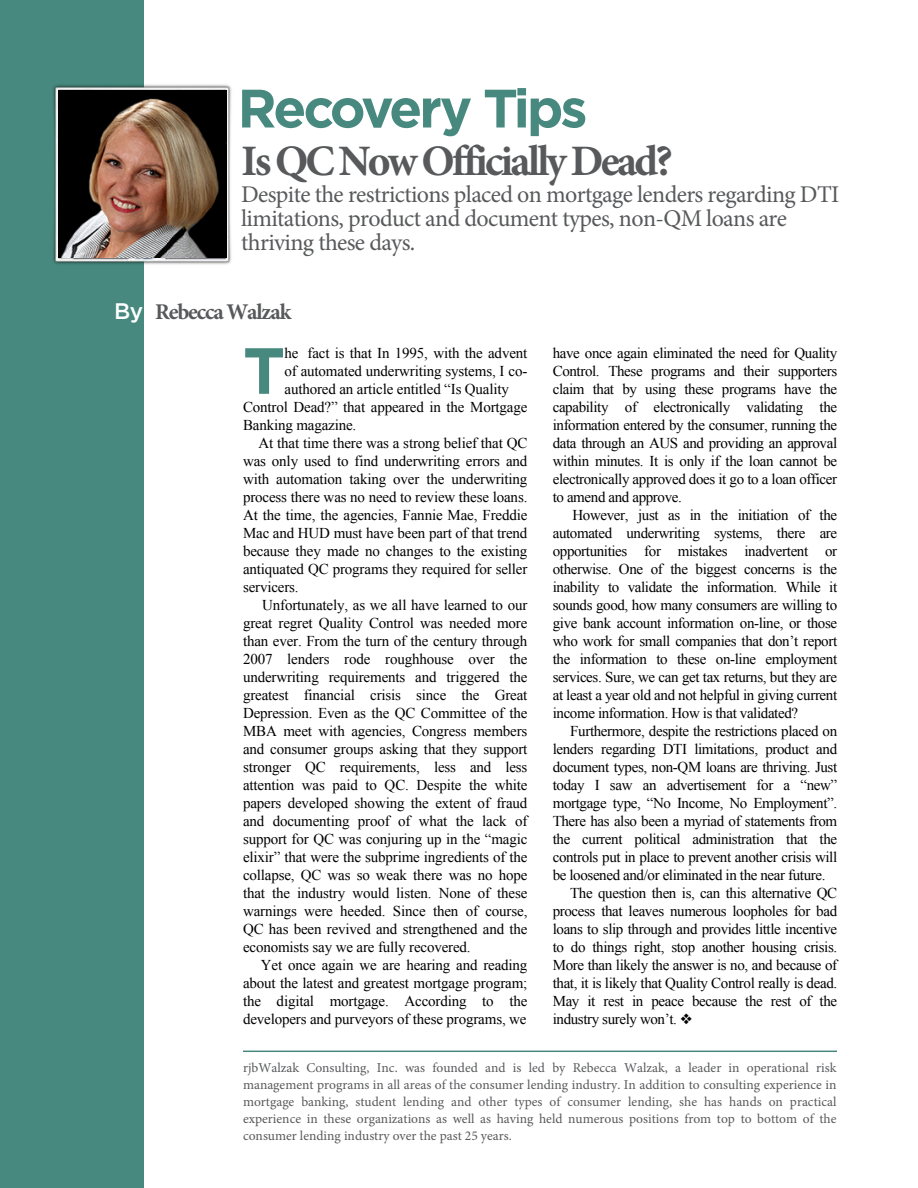
<style>
.page{position:relative;width:918px;height:1188px;background:#fff}
.page>*{position:absolute;margin:0;border:0;box-sizing:border-box;transform-origin:0 0}
.t1{font:700 65.1px "Gotham";color:#47897e}
.t2{font:700 54px "Gotham";letter-spacing:-.06em;color:#47897e}
.t3{font:700 43.5px "Minion Pro";letter-spacing:-.065em;color:#58595b}
.t4{font:24px/24px "Minion Pro";letter-spacing:-.025em;color:#58595b}
.t5{font:700 22.5px "Minion Pro";letter-spacing:-.055em;color:#58595b}
.t6{font:15px/18px "Times New Roman";letter-spacing:-.01em;color:#000;text-align:justify}
.t7{font:13.5px/16.8px "Minion Pro";color:#58595b;text-align:justify}
.s1{font-family:"Gotham";font-weight:500;color:#fff}
</style>
<div class="page">
<div style="left:0;top:0;width:144px;height:1188px;background:#47897e"></div>
<img style="left:53px;top:84px;width:179px;height:181px">
<hr style="left:243px;top:1051px;width:594px;height:1px;background:#47897e">
<img style="left:59px;top:91px;width:168px;height:167px">
<h2 class="t2" style="left:238px;top:73px;width:351px">Recovery Tips</h2>
<h3 class="t3" style="left:241px;top:131px;width:433px">Is QC Now Officially Dead?</h3>
<h3 class="t4" style="left:241px;top:182px;width:600px">Despite the restrictions placed on mortgage lenders regarding DTI limitations, product and document types, non-QM loans are thriving these days.</h3>
<h3 class="t5" style="left:114px;top:296px;width:178px"><span class="s1">By</span> Rebecca Walzak</h3>
<h1 class="t1" style="left:243px;top:328px;width:44px">T</h1>
<p class="t6" style="left:285px;top:344px;width:244px">he fact is that In 1995, with the advent</p>
<p class="t6" style="left:285px;top:362px;width:244px">of automated underwriting systems, I co-</p>
<p class="t6" style="left:285px;top:380px;width:226px">authored an article entitled “Is Quality</p>
<p class="t6" style="left:243px;top:398px;width:286px">Control Dead?” that appeared in the Mortgage</p>
<p class="t6" style="left:243px;top:416px;width:115px">Banking magazine.</p>
<p class="t6" style="left:259px;top:434px;width:270px">At that time there was a strong belief that QC</p>
<p class="t6" style="left:243px;top:452px;width:286px">was only used to find underwriting errors and</p>
<p class="t6" style="left:243px;top:470px;width:286px">with automation taking over the underwriting</p>
<p class="t6" style="left:243px;top:488px;width:286px">process there was no need to review these loans.</p>
<p class="t6" style="left:243px;top:506px;width:286px">At the time, the agencies, Fannie Mae, Freddie</p>
<p class="t6" style="left:243px;top:524px;width:286px">Mac and HUD must have been part of that trend</p>
<p class="t6" style="left:243px;top:542px;width:286px">because they made no changes to the existing</p>
<p class="t6" style="left:243px;top:560px;width:286px">antiquated QC programs they required for seller</p>
<p class="t6" style="left:243px;top:578px;width:57px">servicers.</p>
<p class="t6" style="left:262px;top:596px;width:267px">Unfortunately, as we all have learned to our</p>
<p class="t6" style="left:243px;top:614px;width:286px">great regret Quality Control was needed more</p>
<p class="t6" style="left:243px;top:632px;width:286px">than ever. From the turn of the century through</p>
<p class="t6" style="left:243px;top:650px;width:286px">2007 lenders rode roughhouse over the</p>
<p class="t6" style="left:243px;top:668px;width:286px">underwriting requirements and triggered the</p>
<p class="t6" style="left:243px;top:686px;width:286px">greatest financial crisis since the Great</p>
<p class="t6" style="left:243px;top:704px;width:286px">Depression. Even as the QC Committee of the</p>
<p class="t6" style="left:243px;top:722px;width:286px">MBA meet with agencies, Congress members</p>
<p class="t6" style="left:243px;top:740px;width:286px">and consumer groups asking that they support</p>
<p class="t6" style="left:243px;top:758px;width:286px">stronger QC requirements, less and less</p>
<p class="t6" style="left:243px;top:776px;width:286px">attention was paid to QC. Despite the white</p>
<p class="t6" style="left:243px;top:794px;width:286px">papers developed showing the extent of fraud</p>
<p class="t6" style="left:243px;top:812px;width:286px">and documenting proof of what the lack of</p>
<p class="t6" style="left:243px;top:830px;width:286px">support for QC was conjuring up in the “magic</p>
<p class="t6" style="left:243px;top:848px;width:286px">elixir” that were the subprime ingredients of the</p>
<p class="t6" style="left:243px;top:866px;width:286px">collapse, QC was so weak there was no hope</p>
<p class="t6" style="left:243px;top:884px;width:286px">that the industry would listen. None of these</p>
<p class="t6" style="left:243px;top:902px;width:286px">warnings were heeded. Since then of course,</p>
<p class="t6" style="left:243px;top:920px;width:286px">QC has been revived and strengthened and the</p>
<p class="t6" style="left:243px;top:938px;width:229px">economists say we are fully recovered.</p>
<p class="t6" style="left:261px;top:956px;width:268px">Yet once again we are hearing and reading</p>
<p class="t6" style="left:243px;top:974px;width:286px">about the latest and greatest mortgage program;</p>
<p class="t6" style="left:243px;top:992px;width:286px">the digital mortgage. According to the</p>
<p class="t6" style="left:243px;top:1010px;width:285px">developers and purveyors of these programs, we</p>
<p class="t6" style="left:553px;top:344px;width:286px">have once again eliminated the need for Quality Control. These programs and their supporters claim that by using these programs have the capability of electronically validating the information entered by the consumer, running the data through an AUS and providing an approval within minutes. It is only if the loan cannot be electronically approved does it go to a loan officer to amend and approve.</p>
<p class="t6" style="left:553px;top:506px;width:286px;text-indent:20px">However, just as in the initiation of the automated underwriting systems, there are opportunities for mistakes inadvertent or otherwise. One of the biggest concerns is the inability to validate the information. While it sounds good, how many consumers are willing to give bank account information on-line, or those who work for small companies that don’t report the information to these on-line employment services. Sure, we can get tax returns, but they are at least a year old and not helpful in giving current income information. How is that validated?</p>
<p class="t6" style="left:570px;top:722px;width:268px">Furthermore, despite the restrictions placed on</p>
<p class="t6" style="left:553px;top:740px;width:286px">lenders regarding DTI limitations, product and</p>
<p class="t6" style="left:553px;top:758px;width:286px">document types, non-QM loans are thriving. Just</p>
<p class="t6" style="left:553px;top:776px;width:286px">today I saw an advertisement for a “new”</p>
<p class="t6" style="left:553px;top:794px;width:286px">mortgage type, “No Income, No Employment”.</p>
<p class="t6" style="left:553px;top:812px;width:286px">There has also been a myriad of statements from</p>
<p class="t6" style="left:553px;top:830px;width:286px">the current political administration that the</p>
<p class="t6" style="left:553px;top:848px;width:286px">controls put in place to prevent another crisis will</p>
<p class="t6" style="left:553px;top:866px;width:274px">be loosened and/or eliminated in the near future.</p>
<p class="t6" style="left:570px;top:884px;width:269px">The question then is, can this alternative QC</p>
<p class="t6" style="left:553px;top:902px;width:286px">process that leaves numerous loopholes for bad</p>
<p class="t6" style="left:553px;top:920px;width:286px">loans to slip through and provides little incentive</p>
<p class="t6" style="left:553px;top:938px;width:286px">to do things right, stop another housing crisis.</p>
<p class="t6" style="left:553px;top:956px;width:286px">More than likely the answer is no, and because of</p>
<p class="t6" style="left:553px;top:974px;width:286px">that, it is likely that Quality Control really is dead.</p>
<p class="t6" style="left:553px;top:992px;width:286px">May it rest in peace because the rest of the</p>
<p class="t6" style="left:553px;top:1010px;width:141px">industry surely won’t. ❖</p>
<p class="t7" style="left:243px;top:1060px;width:595px">rjbWalzak Consulting, Inc. was founded and is led by Rebecca Walzak, a leader in operational risk management programs in all areas of the consumer lending industry. In addition to consulting experience in mortgage banking, student lending and other types of consumer lending, she has hands on practical experience in these organizations as well as having held numerous positions from top to bottom of the consumer lending industry over the past 25 years.</p>
</div>
